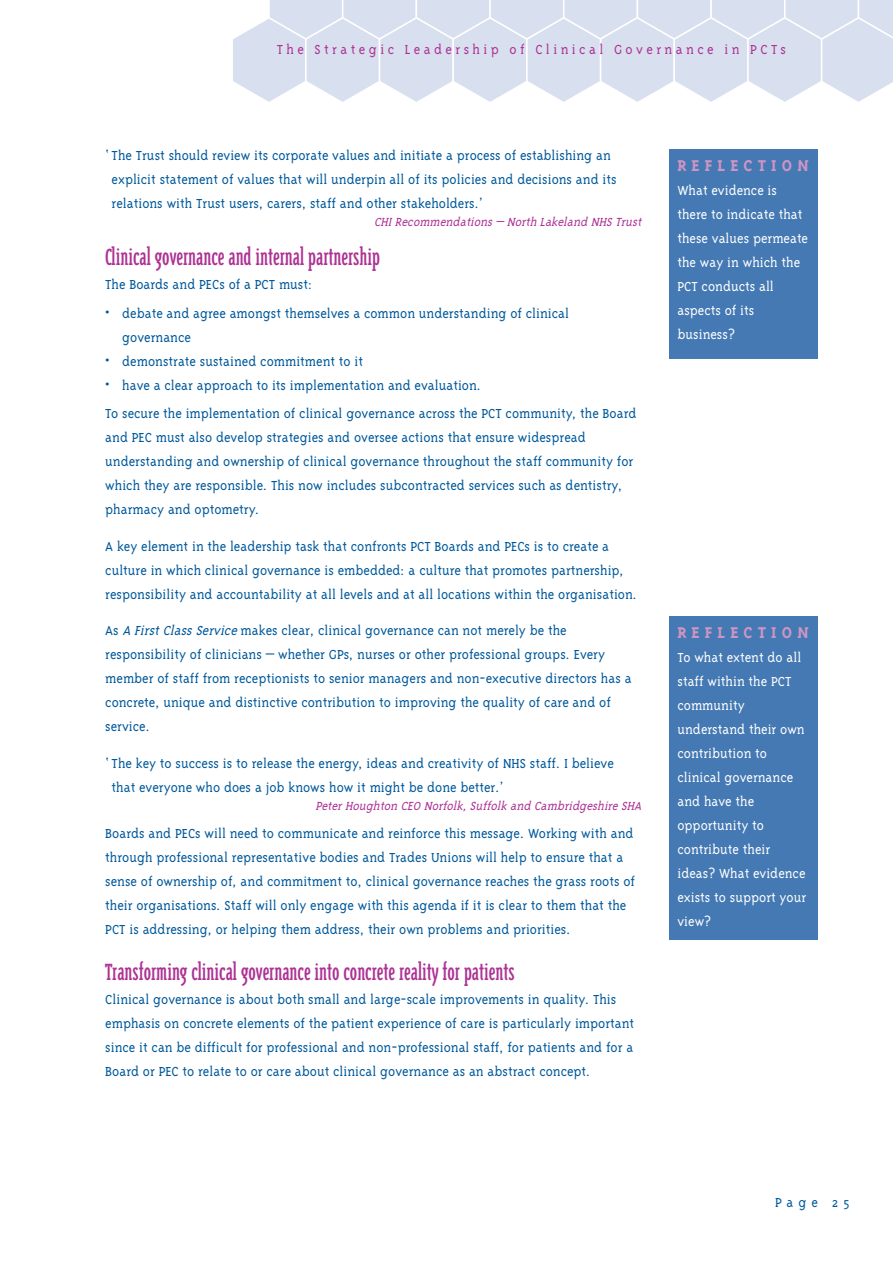
<style>
.page{position:relative;width:893px;height:1263px;background:#fff}
.page>*{position:absolute;margin:0;border:0;box-sizing:border-box;transform-origin:0 0}
.t1{font:27px "Triplex Cond Serif";color:#ad3294}
.t2{font:700 18px "Triplex Serif";letter-spacing:.285em;color:#ce95c3}
.t3{font:300 15px/24px "Triplex Serif";color:#00599b}
.t4{font:300 15px/24px "Triplex Serif";color:#fff}
.t5{font:300 15px "Triplex Serif";letter-spacing:.23em;color:#ad3294}
.t6{font:italic 300 13.5px "Triplex Serif";color:#ad3294}
.s1{font-style:italic}
</style>
<div class="page">
<svg style="left:233px;top:0;width:659px;height:102px;background:#dde3f0"></svg>
<div style="left:669px;top:149px;width:148px;height:209px;background:#4579b3"></div>
<div style="left:669px;top:616px;width:148px;height:324px;background:#4579b3"></div>
<p class="t5" style="left:277px;top:43px;width:511px">The Strategic Leadership of Clinical Governance in PCTs</p>
<p class="t3" style="left:112px;top:144px;width:506px;text-indent:-6px">‘ The Trust should review its corporate values and initiate a process of establishing an explicit statement of values that will underpin all of its policies and decisions and its relations with Trust users, carers, staff and other stakeholders.’</p>
<p class="t6" style="left:374px;top:217px;width:271px">CHIRecommendations– North Lakeland NHS Trust</p>
<h1 class="t1" style="left:105px;top:246px;width:276px">Clinical governance and internal partnership</h1>
<p class="t3" style="left:105px;top:274px;width:208px">The Boards and PECs of a PCT must:</p>
<p class="t3" style="left:122px;top:302px;width:448px;text-indent:-17px">• debate and agree amongst themselves a common understanding of clinical governance</p>
<p class="t3" style="left:105px;top:350px;width:259px">• demonstrate sustained commitment to it</p>
<p class="t3" style="left:105px;top:372px;width:532px;line-height:28.2px">• have a clear approach to its implementation and evaluation.<br>To secure the implementation of clinical governance across the PCT community, the Board</p>
<p class="t3" style="left:105px;top:426px;width:529px">and PEC must also develop strategies and oversee actions that ensure widespread understanding and ownership of clinical governance throughout the staff community for which they are responsible. This now includes subcontracted services such as dentistry, pharmacy and optometry.</p>
<p class="t3" style="left:105px;top:535px;width:533px">A key element in the leadership task that confronts PCT Boards and PECs is to create a culture in which clinical governance is embedded: a culture that promotes partnership, responsibility and accountability at all levels and at all locations within the organisation.</p>
<p class="t3" style="left:105px;top:620px;width:528px">As <span class="s1">A FirstClassService</span>makes clear, clinical governance can not merely be the responsibility of clinicians – whether GPs, nurses or other professional groups. Every member of staff from receptionists to senior managers and non-executive directors has a concrete, unique and distinctive contribution to improving the quality of care and of service.</p>
<p class="t3" style="left:112px;top:752px;width:503px;text-indent:-6px">‘ The key to success is to release the energy, ideas and creativity of NHS staff. I believe that everyone who does a job knows how it might be done better.’</p>
<p class="t6" style="left:315px;top:801px;width:330px">PeterHoughton CEO Norfolk,Suffolk and Cambridgeshire SHA</p>
<p class="t3" style="left:105px;top:823px;width:531px">Boards and PECs will need to communicate and reinforce this message. Working with and through professional representative bodies and Trades Unions will help to ensure that a sense of ownership of, and commitment to, clinical governance reaches the grass roots of their organisations. Staff will only engage with this agenda if it is clear to them that the PCT is addressing, or helping them address, their own problems and priorities.</p>
<h1 class="t1" style="left:105px;top:960px;width:411px">Transforming clinical governance into concrete reality for patients</h1>
<p class="t3" style="left:105px;top:988px;width:530px">Clinical governance is about both small and large-scale improvements in quality. This emphasis on concrete elements of the patient experience of care is particularly important since it can be difficult for professional and non-professional staff, for patients and for a Board or PEC to relate to or care about clinical governance as an abstract concept.</p>
<p class="t2" style="left:677px;top:158px;width:133px">REFLECTION</p>
<p class="t4" style="left:677px;top:179px;width:132px">What evidence is there to indicate that these values permeate the way in which the<br>PCT conducts all aspects of its business?</p>
<p class="t2" style="left:677px;top:625px;width:133px">REFLECTION</p>
<p class="t4" style="left:677px;top:646px;width:130px">To what extent do all staff within the PCT community understand their own contribution to clinical governance and have the opportunity to contribute their ideas? What evidence exists to support your view?</p>
<p class="t3" style="left:775px;top:1191px;width:76px">Page 25</p>
</div>
